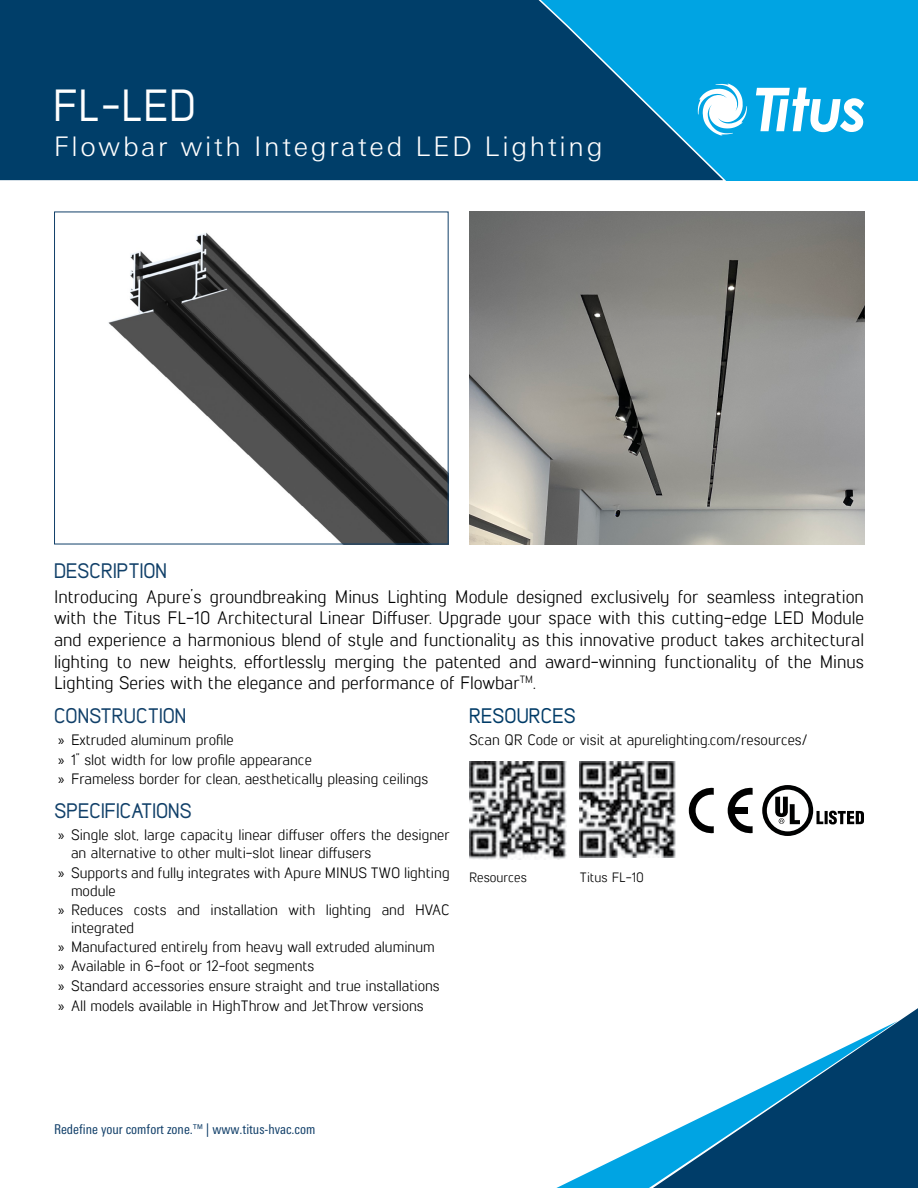
<style>
.page{position:relative;width:918px;height:1188px;background:#fff}
.page>*{position:absolute;margin:0;border:0;box-sizing:border-box;transform-origin:0 0}
.t1{font:500 45px "Lintel";color:#fff}
.t2{font:300 27px "LT Univers Basic";letter-spacing:.1em;color:#fff}
.t3{font:500 21px "Lintel";color:#114069}
.t4{font:500 21px "Lintel";color:#003b67}
.t5{font:18px/21.6px "Lintel";color:#000;text-align:justify}
.t6{font:15px/19.4px "Lintel";color:#000}
.t7{font:condensed 13.5px "LT Univers";color:#113f69}
.t8{font:13.5px "Lintel";color:#000}
.s1{font-family:"Myriad Pro"}
</style>
<div class="page">
<div style="left:1px;top:0;width:917px;height:180px;background:#00a4e3"></div>
<svg style="left:0;top:0;width:729px;height:181px"></svg>
<svg style="left:698px;top:83px;width:49px;height:53px"></svg>
<svg style="left:756px;top:88px;width:108px;height:44px"></svg>
<svg style="left:54px;top:211px;width:395px;height:334px"></svg>
<img style="left:469px;top:212px;width:395px;height:332px">
<div style="left:897px;top:1008px;width:21px;height:180px;background:#003d69"></div>
<svg style="left:556px;top:1021px;width:341px;height:167px"></svg>
<img style="left:469px;top:761px;width:97px;height:99px">
<img style="left:580px;top:761px;width:96px;height:97px">
<svg style="left:762px;top:785px;width:102px;height:51px"></svg>
<svg style="left:689px;top:788px;width:25px;height:45px"></svg>
<svg style="left:728px;top:788px;width:25px;height:45px"></svg>
<h1 class="t1" style="left:54px;top:77px;width:143px">FL-LED</h1>
<h2 class="t2" style="left:54px;top:130px;width:550px">Flowbar with Integrated LED Lighting</h2>
<h3 class="t3" style="left:54px;top:557px;width:115px">DESCRIPTION</h3>
<p class="t5" style="left:54px;top:585px;width:812px">Introducing Apure’s groundbreaking Minus Lighting Module designed exclusively for seamless integration with the Titus FL-10 Architectural Linear Diffuser. Upgrade your space with this cutting-edge LED Module and experience a harmonious blend of style and functionality as this innovative product takes architectural lighting to new heights, effortlessly merging the patented and award-winning functionality of the Minus Lighting Series with the elegance and performance of Flowbar<sup>TM</sup>.</p>
<h3 class="t3" style="left:54px;top:702px;width:134px">CONSTRUCTION</h3>
<p class="t6" style="left:58px;top:730px;width:372px"><span class="s1">x</span> Extruded aluminum profile<br><span class="s1">x</span> 1” slot width for low profile appearance<br><span class="s1">x</span> Frameless border for clean, aesthetically pleasing ceilings</p>
<h3 class="t3" style="left:54px;top:797px;width:140px">SPECIFICATIONS</h3>
<p class="t6" style="left:58px;top:825px;width:393px"><span class="s1">x</span> Single slot, large capacity linear diffuser offers the designer</p>
<p class="t6" style="left:71px;top:843px;width:302px">an alternative to other multi-slot linear diffusers</p>
<p class="t6" style="left:58px;top:862px;width:393px"><span class="s1">x</span> Supports and fully integrates with Apure MINUS TWO lighting</p>
<p class="t6" style="left:71px;top:880px;width:46px">module</p>
<p class="t6" style="left:58px;top:899px;width:393px"><span class="s1">x</span> Reduces costs and installation with lighting and HVAC</p>
<p class="t6" style="left:71px;top:917px;width:65px">integrated</p>
<p class="t6" style="left:58px;top:937px;width:383px"><span class="s1">x</span> Manufactured entirely from heavy wall extruded aluminum <span class="s1">x</span> Available in 6-foot or 12-foot segments<br><span class="s1">x</span> Standard accessories ensure straight and true installations</p>
<p class="t6" style="left:58px;top:996px;width:367px"><span class="s1">x</span> All models available in HighThrow and JetThrow versions</p>
<h3 class="t4" style="left:469px;top:702px;width:108px">RESOURCES</h3>
<p class="t6" style="left:469px;top:730px;width:340px">Scan QR Code or visit at apurelighting.com/resources/</p>
<p class="t8" style="left:469px;top:868px;width:59px">Resources</p>
<p class="t8" style="left:580px;top:868px;width:66px">Titus FL-10</p>
<p class="t7" style="left:54px;top:1121px;width:263px">Redefine your comfort zone.™ | www.titus-hvac.com</p>
</div>
